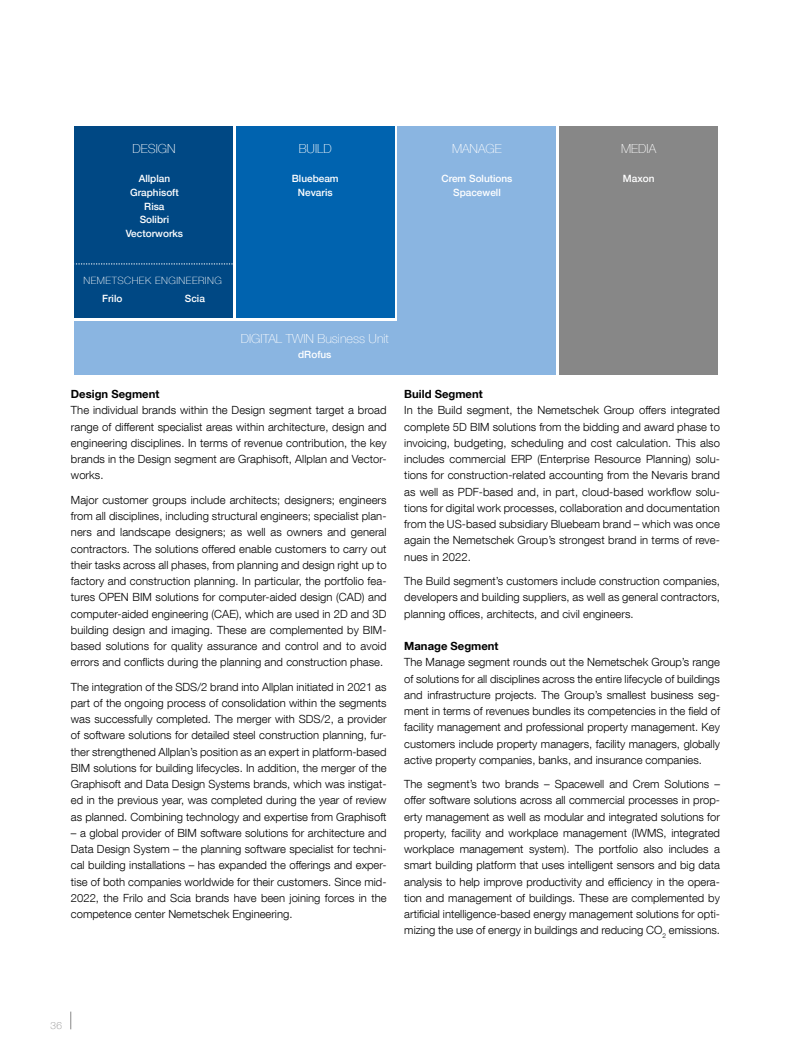
<style>
.page{position:relative;width:798px;height:1063px;background:#fff}
.page>*{position:absolute;margin:0;border:0;box-sizing:border-box;transform-origin:0 0}
.t1{font:100 12.5px "Helvetica Neue LT Com";color:#fff}
.t2{font:300 11.25px/16.2px "Helvetica Neue LT Com";color:#000;text-align:justify}
.t3{font:700 11.25px "Helvetica Neue LT Com";color:#000}
.t4{font:500 10px/13.8px "Helvetica Neue";color:#fff;text-align:center}
.t5{font:100 10px "Helvetica Neue LT Com";letter-spacing:.05em;color:#fff}
.t6{font:100 10px "Helvetica Neue LT Com";color:#878787}
</style>
<div class="page">
<div style="left:74px;top:126px;width:158px;height:192px;background:#004884"></div>
<div style="left:236px;top:126px;width:158px;height:192px;background:#0063af"></div>
<div style="left:74px;top:321px;width:482px;height:54px;background:#8ab5e1"></div>
<div style="left:398px;top:126px;width:158px;height:204px;background:#8ab5e1"></div>
<div style="left:559px;top:126px;width:158px;height:249px;background:#878787"></div>
<svg style="left:74px;top:264px;width:158px;height:1px"></svg>
<svg style="left:70px;top:1012px;width:1px;height:17px"></svg>
<p class="t1" style="left:132px;top:141px;width:45px">DESIGN</p>
<p class="t4" style="left:126px;top:171px;width:59px">Allplan<br>Graphisoft<br>Risa<br>Solibri<br>Vectorworks</p>
<p class="t5" style="left:83px;top:274px;width:140px">NEMETSCHEK ENGINEERING</p>
<p class="t4" style="left:102px;top:291px;width:22px">Frilo</p>
<p class="t4" style="left:185px;top:291px;width:22px">Scia</p>
<p class="t1" style="left:298px;top:141px;width:35px">BUILD</p>
<p class="t1" style="left:452px;top:141px;width:51px">MANAGE</p>
<p class="t1" style="left:621px;top:141px;width:37px">MEDIA</p>
<p class="t4" style="left:292px;top:171px;width:48px">Bluebeam<br>Nevaris</p>
<p class="t4" style="left:441px;top:171px;width:72px">Crem Solutions<br>Spacewell</p>
<p class="t4" style="left:622px;top:171px;width:33px">Maxon</p>
<p class="t1" style="left:241px;top:331px;width:150px">DIGITAL TWIN Business Unit</p>
<p class="t4" style="left:298px;top:347px;width:35px">dRofus</p>
<p class="t3" style="left:71px;top:387px;width:90px">Design Segment</p>
<p class="t2" style="left:71px;top:402px;width:317px">The individual brands within the Design segment target a broad range of different specialist areas within architecture, design and engineering disciplines. In terms of revenue contribution, the key brands in the Design segment are Graphisoft, Allplan and Vector&shy;works.</p>
<p class="t2" style="left:71px;top:491px;width:317px">Major customer groups include architects; designers; engineers from all disciplines, including structural engineers; specialist plan&shy;ners and landscape designers; as well as owners and general contractors. The solutions offered enable customers to carry out their tasks across all phases, from planning and design right up to factory and construction planning. In particular, the portfolio fea&shy;tures OPEN BIM solutions for computer-aided design (CAD) and computer-aided engineering (CAE), which are used in 2D and 3D building design and imaging. These are complemented by BIM&shy;based solutions for quality assurance and control and to avoid errors and conflicts during the planning and construction phase.</p>
<p class="t2" style="left:71px;top:678px;width:317px">The integration of the SDS/2 brand into Allplan initiated in 2021 as part of the ongoing process of consolidation within the segments was successfully completed. The merger with SDS/2, a provider of software solutions for detailed steel construction planning, fur&shy;ther strengthened Allplan’s position as an expert in platform-based BIM solutions for building lifecycles. In addition, the merger of the Graphisoft and Data Design Systems brands, which was instigat&shy;ed in the previous year, was completed during the year of review as planned. Combining technology and expertise from Graphisoft</p>
<p class="t2" style="left:71px;top:825px;width:317px">– a global provider of BIM software solutions for architecture and Data Design System – the planning software specialist for techni&shy;cal building installations – has expanded the offerings and exper&shy;tise of both companies worldwide for their customers. Since mid-2022, the Frilo and Scia brands have been joining forces in the competence center Nemetschek Engineering.</p>
<p class="t3" style="left:404px;top:387px;width:80px">Build Segment</p>
<p class="t2" style="left:404px;top:402px;width:317px">In the Build segment, the Nemetschek Group offers integrated complete 5D BIM solutions from the bidding and award phase to invoicing, budgeting, scheduling and cost calculation. This also includes commercial ERP (Enterprise Resource Planning) solu&shy;tions for construction-related accounting from the Nevaris brand as well as PDF-based and, in part, cloud-based workflow solu&shy;tions for digital work processes, collaboration and documentation from the US-based subsidiary Bluebeam brand – which was once again the Nemetschek Group’s strongest brand in terms of reve&shy;nues in 2022.</p>
<p class="t2" style="left:404px;top:573px;width:317px">The Build segment’s customers include construction companies, developers and building suppliers, as well as general contractors, planning offices, architects, and civil engineers.</p>
<p class="t3" style="left:404px;top:639px;width:96px">Manage Segment</p>
<p class="t2" style="left:404px;top:654px;width:317px">The Manage segment rounds out the Nemetschek Group’s range of solutions for all disciplines across the entire lifecycle of buildings and infrastructure projects. The Group’s smallest business seg&shy;ment in terms of revenues bundles its competencies in the field of facility management and professional property management. Key customers include property managers, facility managers, globally active property companies, banks, and insurance companies.</p>
<p class="t2" style="left:404px;top:776px;width:317px">The segment’s two brands – Spacewell and Crem Solutions – offer software solutions across all commercial processes in prop&shy;erty management as well as modular and integrated solutions for property, facility and workplace management (IWMS, integrated workplace management system). The portfolio also includes a smart building platform that uses intelligent sensors and big data analysis to help improve productivity and efficiency in the opera&shy;tion and management of buildings. These are complemented by artificial intelligence-based energy management solutions for opti&shy;mizing the use of energy in buildings and reducing CO<sub>2</sub> emissions.</p>
<p class="t6" style="left:50px;top:1020px;width:13px">36</p>
</div>
